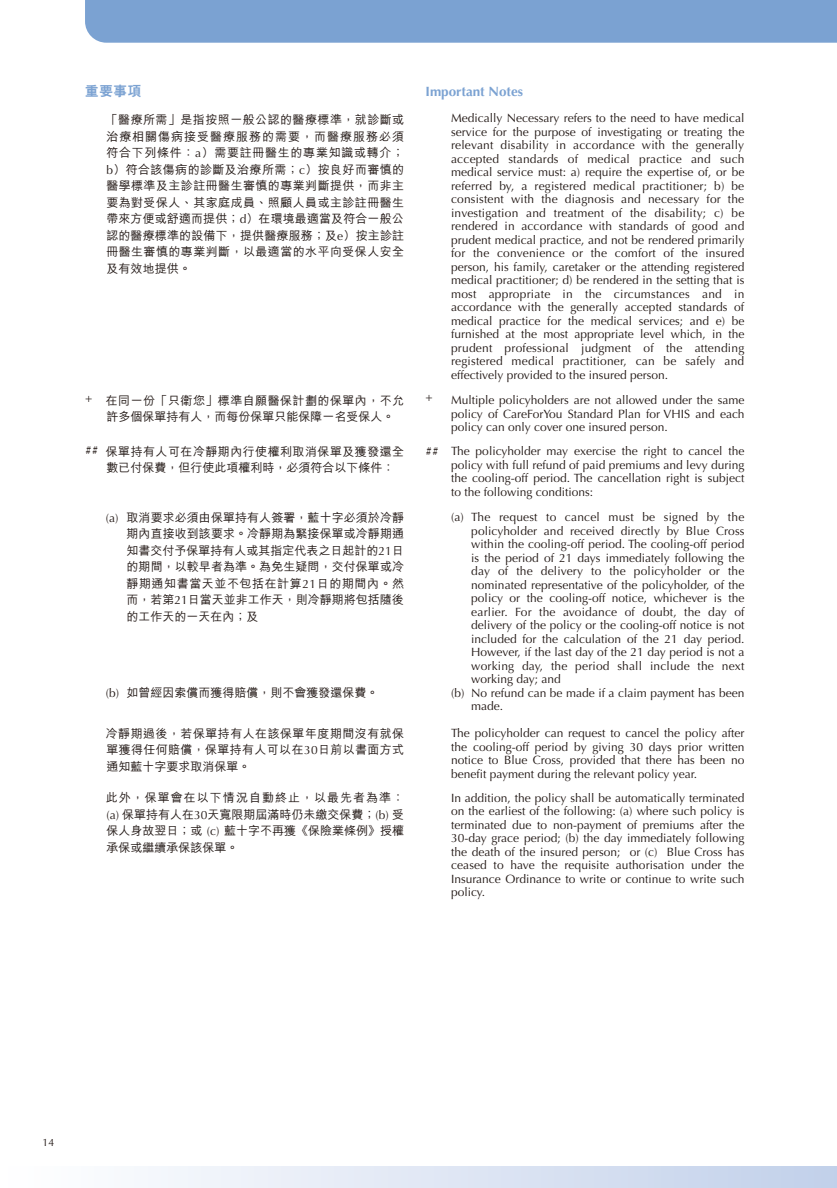
<style>
.page{position:relative;width:837px;height:1188px;background:#fff}
.page>*{position:absolute;margin:0;border:0;box-sizing:border-box;transform-origin:0 0}
.t1{font:700 13.5px "Optima";color:#7ba2d2}
.t2{font:800 13.5px "C Hei 2 HK";color:#7ba2d2}
.t3{font:12px/13.5px "Optima";color:#221815;text-align:justify}
.t4{font:500 12px/16.5px "M Hei HK";color:#221815;text-align:justify}
.t5{font:500 12px/16.5px "M Hei HK";letter-spacing:.04em;color:#221815}
.t6{font:10.5px "Optima";color:#221815}
.s1{font-family:"Optima";font-weight:400}
</style>
<div class="page">
<div style="left:0;top:1167px;width:837px;height:21px;background:linear-gradient(to right,#fff,#c2d0ea)"></div>
<div style="left:85px;top:0;width:752px;height:43px;background:#7ba2d2"></div>
<p class="t2" style="left:85px;top:82px;width:58px">重要事項</p>
<p class="t1" style="left:426px;top:83px;width:99px">Important Notes</p>
<p class="t4" style="left:106px;top:111px;width:300px">「醫療所需」是指按照一般公認的醫療標準，就診斷或治療相關傷病接受醫療服務的需要，而醫療服務必須符合下列條件：<span class="s1">a</span>）需要註冊醫生的專業知識或轉介；<span class="s1">b</span>）符合該傷病的診斷及治療所需；<span class="s1">c</span>）按良好而審慎的醫學標準及主診註冊醫生審慎的專業判斷提供，而非主要為對受保人、其家庭成員、照顧人員或主診註冊醫生帶來方便或舒適而提供；<span class="s1">d</span>）在環境最適當及符合一般公認的醫療標準的設備下，提供醫療服務；及<span class="s1">e</span>）按主診註冊醫生審慎的專業判斷，以最適當的水平向受保人安全及有效地提供。</p>
<p class="t3" style="left:451px;top:112px;width:295px">Medically Necessary refers to the need to have medical service for the purpose of investigating or treating the relevant disability in accordance with the generally accepted standards of medical practice and such medical service must: a) require the expertise of, or be referred by, a registered medical practitioner; b) be consistent with the diagnosis and necessary for the investigation and treatment of the disability; c) be rendered in accordance with standards of good and prudent medical practice, and not be rendered primarily for the convenience or the comfort of the insured person, his family, caretaker or the attending registered medical practitioner; d) be rendered in the setting that is most appropriate in the circumstances and in accordance with the generally accepted standards of medical practice for the medical services; and e) be furnished at the most appropriate level which, in the prudent professional judgment of the attending registered medical practitioner, can be safely and effectively provided to the insured person.</p>
<p class="t4" style="left:106px;top:391px;width:299px;text-indent:-21px"><sup>+</sup> 在同一份「只衛您」標準自願醫保計劃的保單內，不允許多個保單持有人，而每份保單只能保障一名受保人。</p>
<p class="t5" style="left:106px;top:442px;width:299px;text-indent:-21px"><span class="s1">##</span> 保單持有人可在冷靜期內行使權利取消保單及獲發還全數已付保費，但行使此項權利時，必須符合以下條件：</p>
<p class="t4" style="left:127px;top:508px;width:279px;text-indent:-21px"><span class="s1">(a)</span> 取消要求必須由保單持有人簽署，藍十字必須於冷靜期內直接收到該要求。冷靜期為緊接保單或冷靜期通知書交付予保單持有人或其指定代表之日起計的<span class="s1">21</span>日的期間，以較早者為準。為免生疑問，交付保單或冷靜期通知書當天並不包括在計算<span class="s1">21</span>日的期間內。然而，若第<span class="s1">21</span>日當天並非工作天，則冷靜期將包括隨後的工作天的一天在內；及</p>
<p class="t4" style="left:106px;top:684px;width:274px"><span class="s1">(b)</span> 如曾經因索償而獲得賠償，則不會獲發還保費。</p>
<p class="t4" style="left:106px;top:724px;width:300px">冷靜期過後，若保單持有人在該保單年度期間沒有就保單獲得任何賠償，保單持有人可以在<span class="s1">30</span>日前以書面方式通知藍十字要求取消保單。</p>
<p class="t4" style="left:106px;top:789px;width:300px">此外，保單會在以下情況自動終止，以最先者為準：<span class="s1">(a)</span> 保單持有人在<span class="s1">30</span>天寬限期屆滿時仍未繳交保費；<span class="s1">(b)</span> 受保人身故翌日；或 <span class="s1">(c)</span> 藍十字不再獲《保險業條例》授權承保或繼續承保該保單。</p>
<p class="t3" style="left:426px;top:391px;width:9px">+</p>
<p class="t3" style="left:451px;top:394px;width:295px">Multiple policyholders are not allowed under the same policy of CareForYou Standard Plan for VHIS and each policy can only cover one insured person.</p>
<p class="t3" style="left:451px;top:445px;width:295px;text-indent:-26px">## The policyholder may exercise the right to cancel the policy with full refund of paid premiums and levy during the cooling-off period. The cancellation right is subject to the following conditions:</p>
<p class="t3" style="left:451px;top:511px;width:295px">(a) The request to cancel must be signed by the</p>
<p class="t3" style="left:471px;top:524px;width:275px">policyholder and received directly by Blue Cross</p>
<p class="t3" style="left:471px;top:538px;width:275px">within the cooling-off period. The cooling-off period</p>
<p class="t3" style="left:471px;top:551px;width:275px">is the period of 21 days immediately following the</p>
<p class="t3" style="left:471px;top:565px;width:275px">day of the delivery to the policyholder or the</p>
<p class="t3" style="left:471px;top:578px;width:275px">nominated representative of the policyholder, of the</p>
<p class="t3" style="left:471px;top:592px;width:275px">policy or the cooling-off notice, whichever is the</p>
<p class="t3" style="left:471px;top:605px;width:275px">earlier. For the avoidance of doubt, the day of</p>
<p class="t3" style="left:471px;top:619px;width:275px">delivery of the policy or the cooling-off notice is not</p>
<p class="t3" style="left:471px;top:632px;width:275px">included for the calculation of the 21 day period.</p>
<p class="t3" style="left:471px;top:646px;width:275px">However, if the last day of the 21 day period is not a</p>
<p class="t3" style="left:471px;top:659px;width:275px">working day, the period shall include the next</p>
<p class="t3" style="left:471px;top:673px;width:91px">working day; and</p>
<p class="t3" style="left:451px;top:686px;width:295px">(b) No refund can be made if a claim payment has been</p>
<p class="t3" style="left:471px;top:700px;width:34px">made.</p>
<p class="t3" style="left:451px;top:727px;width:295px">The policyholder can request to cancel the policy after the cooling-off period by giving 30 days prior written notice to Blue Cross, provided that there has been no benefit payment during the relevant policy year.</p>
<p class="t3" style="left:451px;top:791px;width:295px">In addition, the policy shall be automatically terminated on the earliest of the following: (a) where such policy is terminated due to non-payment of premiums after the 30-day grace period; (b) the day immediately following the death of the insured person; or (c) Blue Cross has ceased to have the requisite authorisation under the Insurance Ordinance to write or continue to write such policy.</p>
<p class="t6" style="left:43px;top:1136px;width:13px">14</p>
</div>
